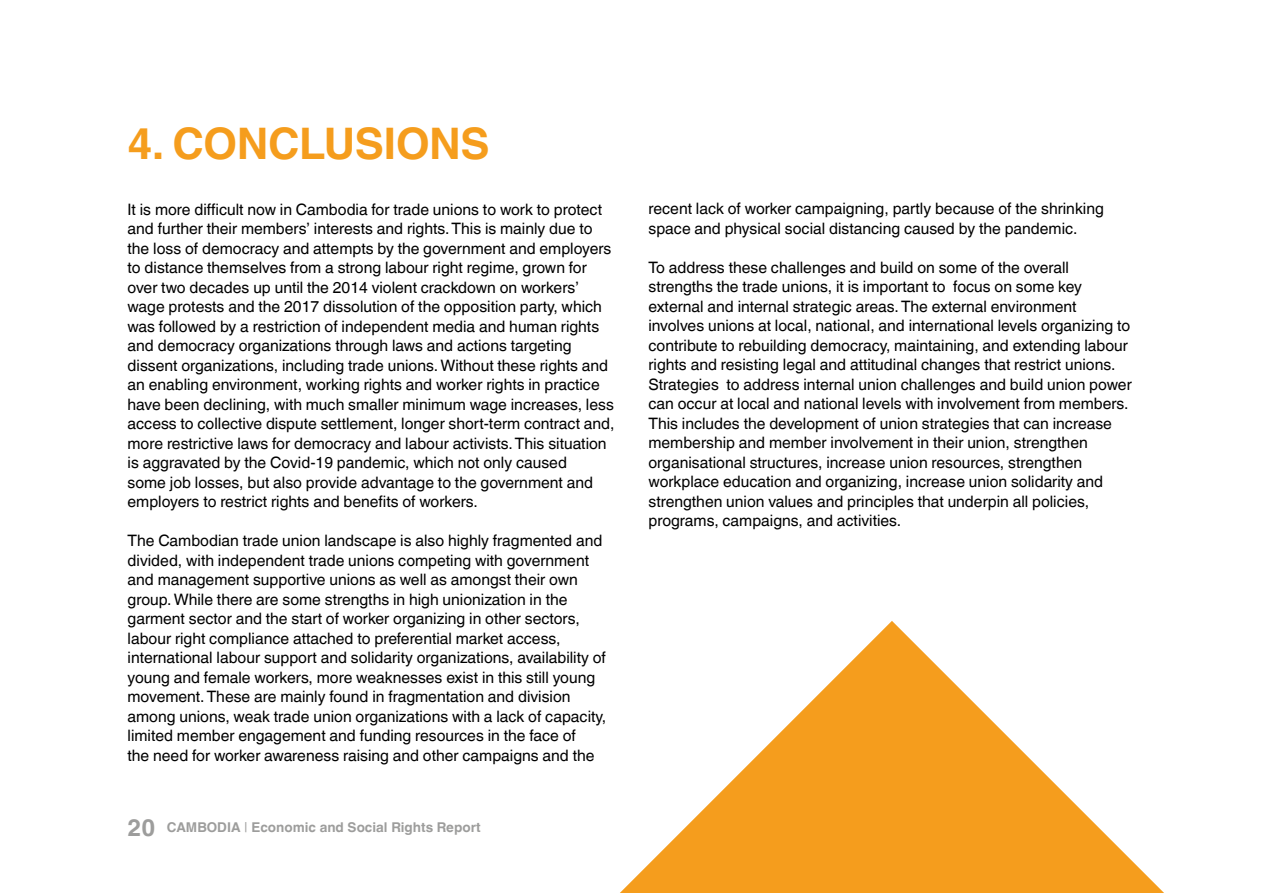
<style>
.page{position:relative;width:1263px;height:893px;background:#fff}
.page>*{position:absolute;margin:0;border:0;box-sizing:border-box;transform-origin:0 0}
.t1{font:700 43.5px "Helvetica World";letter-spacing:-.01em;color:#f59d1d}
.t2{font:15.75px/19.5px "Helvetica World";color:#000}
.t3{font:700 13.5px "Helvetica World";color:#9d9d9c}
.s1{font-size:24px}
.s2{font-weight:400}
</style>
<div class="page">
<svg style="left:620px;top:621px;width:544px;height:272px"></svg>
<h1 class="t1" style="left:128px;top:118px;width:364px">4. CONCLUSIONS</h1>
<p class="t2" style="left:128px;top:199px;width:488px">It is more difficult now in Cambodia for trade unions to work to protect and further their members’ interests and rights. This is mainly due to the loss of democracy and attempts by the government and employers to distance themselves from a strong labour right regime, grown for over two decades up until the 2014 violent crackdown on workers’ wage protests and the 2017 dissolution of the opposition party, which was followed by a restriction of independent media and human rights and democracy organizations through laws and actions targeting dissent organizations, including trade unions. Without these rights and an enabling environment, working rights and worker rights in practice have been declining, with much smaller minimum wage increases, less access to collective dispute settlement, longer short-term contract and, more restrictive laws for democracy and labour activists. This situation is aggravated by the Covid-19 pandemic, which not only caused<br>some job losses, but also provide advantage to the government and employers to restrict rights and benefits of workers.</p>
<p class="t2" style="left:128px;top:531px;width:480px">The Cambodian trade union landscape is also highly fragmented and divided, with independent trade unions competing with government and management supportive unions as well as amongst their own group. While there are some strengths in high unionization in the garment sector and the start of worker organizing in other sectors, labour right compliance attached to preferential market access, international labour support and solidarity organizations, availability of young and female workers, more weaknesses exist in this still young movement. These are mainly found in fragmentation and division among unions, weak trade union organizations with a lack of capacity, limited member engagement and funding resources in the face of<br>the need for worker awareness raising and other campaigns and the</p>
<p class="t3" style="left:128px;top:819px;width:355px"><span class="s1">20</span> CAMBODIA <span class="s2">|</span> Economic and Social Rights Report</p>
<p class="t2" style="left:648px;top:199px;width:457px">recent lack of worker campaigning, partly because of the shrinking space and physical social distancing caused by the pandemic.</p>
<p class="t2" style="left:648px;top:258px;width:485px">To address these challenges and build on some of the overall strengths the trade unions, it is important to focus on some key external and internal strategic areas. The external environment involves unions at local, national, and international levels organizing to contribute to rebuilding democracy, maintaining, and extending labour rights and resisting legal and attitudinal changes that restrict unions.<br>Strategies to address internal union challenges and build union power can occur at local and national levels with involvement from members.<br>This includes the development of union strategies that can increase membership and member involvement in their union, strengthen organisational structures, increase union resources, strengthen workplace education and organizing, increase union solidarity and strengthen union values and principles that underpin all policies, programs, campaigns, and activities.</p>
</div>
